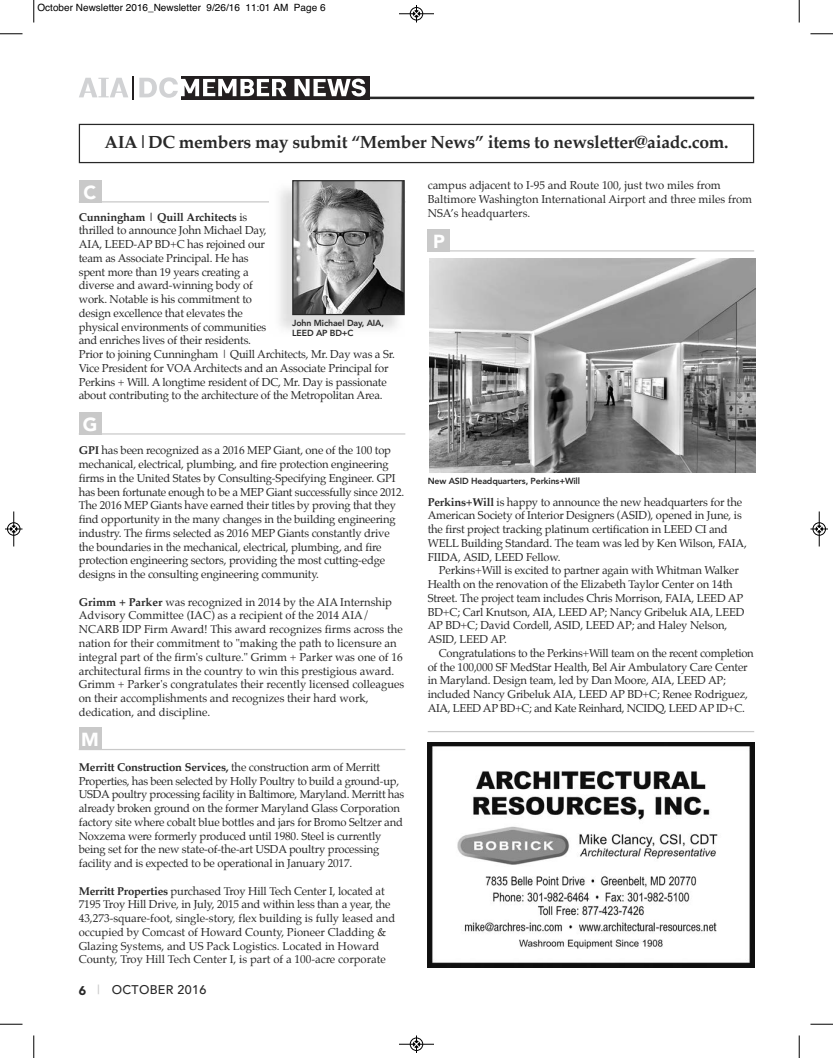
<style>
.page{position:relative;width:833px;height:1058px;background:#fff}
.page>*{position:absolute;margin:0;border:0;box-sizing:border-box;transform-origin:0 0}
.t1{font:900 18.75px "Avenir";color:#fff}
.t2{font:700 17.5px "Palatino";letter-spacing:-.015em;color:#282828}
.t3{font:500 12.5px "Avenir";letter-spacing:.025em;color:#282828}
.t4{font:11.25px/13.8px "Palatino";letter-spacing:-.015em;color:#282828}
.t5{font:10px "Helvetica";color:#000}
.t6{font:800 8.75px/10px "Avenir";letter-spacing:-.015em;color:#282828}
.s1{font-weight:700}
.s2{font-weight:900}
.s3{color:#c9c9c9}
</style>
<div class="page">
<hr style="left:181px;top:97px;width:573px;height:2px;background:#282828">
<svg style="left:181px;top:76px;width:188px;height:21px"></svg>
<svg style="left:79px;top:78px;width:49px;height:19px"></svg>
<hr style="left:132px;top:76px;width:2px;height:23px;background:#231f20">
<svg style="left:139px;top:77px;width:147px;height:21px"></svg>
<svg style="left:294px;top:79px;width:71px;height:17px"></svg>
<div style="left:427px;top:229px;width:23px;height:23px;background:#c9c9c9"></div>
<hr style="left:427px;top:250px;width:327px;height:1px;background:#c9c9c9">
<div style="left:79px;top:412px;width:22px;height:22px;background:#c9c9c9"></div>
<hr style="left:79px;top:433px;width:326px;height:1px;background:#c9c9c9">
<div style="left:79px;top:727px;width:22px;height:23px;background:#c9c9c9"></div>
<hr style="left:79px;top:749px;width:326px;height:1px;background:#c9c9c9">
<img style="left:427px;top:742px;width:327px;height:226px">
<hr style="left:428px;top:731px;width:326px;height:1px;background:#c9c9c9">
<div style="left:79px;top:124px;width:675px;height:39px;border:1px solid #282828"></div>
<div style="left:79px;top:180px;width:22px;height:22px;background:#c9c9c9"></div>
<hr style="left:79px;top:201px;width:326px;height:1px;background:#c9c9c9">
<img style="left:270px;top:188px;width:135px;height:142px">
<img style="left:294px;top:182px;width:109px;height:131px">
<div style="left:292px;top:180px;width:113px;height:135px;border:1px solid #282828"></div>
<img style="left:429px;top:259px;width:326px;height:213px">
<svg style="left:33px;top:0;width:2px;height:22px"></svg>
<svg style="left:0;top:33px;width:22px;height:2px"></svg>
<svg style="left:798px;top:0;width:2px;height:22px"></svg>
<svg style="left:810px;top:33px;width:22px;height:2px"></svg>
<svg style="left:33px;top:1035px;width:2px;height:23px"></svg>
<svg style="left:0;top:1023px;width:22px;height:2px"></svg>
<svg style="left:798px;top:1035px;width:2px;height:23px"></svg>
<svg style="left:810px;top:1023px;width:22px;height:2px"></svg>
<hr style="left:399px;top:14px;width:35px;height:1px;background:#000">
<div style="left:410px;top:7px;width:13px;height:13px;border:1px solid #000;border-radius:50%"></div>
<svg style="left:413px;top:5px;width:6px;height:17px"></svg>
<hr style="left:399px;top:1044px;width:35px;height:1px;background:#000">
<div style="left:410px;top:1037px;width:13px;height:13px;border:1px solid #000;border-radius:50%"></div>
<svg style="left:413px;top:1035px;width:6px;height:17px"></svg>
<hr style="left:14px;top:511px;width:1px;height:35px;background:#000">
<div style="left:7px;top:522px;width:13px;height:13px;border:1px solid #000;border-radius:50%"></div>
<svg style="left:5px;top:526px;width:17px;height:6px"></svg>
<hr style="left:819px;top:511px;width:1px;height:35px;background:#000">
<div style="left:812px;top:522px;width:13px;height:13px;border:1px solid #000;border-radius:50%"></div>
<svg style="left:810px;top:526px;width:18px;height:6px"></svg>
<p class="t5" style="left:38px;top:2px;width:289px">October Newsletter 2016_Newsletter 9/26/16 11:01 AM Page 6</p>
<h2 class="t2" style="left:104px;top:134px;width:625px">AIA|DC members may submit “Member News” items to newsletter@aiadc.com.</h2>
<h1 class="t1" style="left:84px;top:176px;width:14px">C</h1>
<p class="t4" style="left:79px;top:211px;width:318px"><span class="s1">Cunningham | Quill Architects</span> is<br>thrilled to announce John Michael Day,<br>AIA, LEED-AP BD+C has rejoined our<br>team as Associate Principal. He has<br>spent more than 19 years creating a<br>diverse and award-winning body of<br>work. Notable is his commitment to<br>design excellence that elevates the<br>physical environments of communities<br>and enriches lives of their residents.<br>Prior to joining Cunningham | Quill Architects, Mr. Day was a Sr.<br>Vice President for VOA Architects and an Associate Principal for Perkins + Will. A longtime resident of DC, Mr. Day is passionate about contributing to the architecture of the Metropolitan Area.</p>
<p class="t6" style="left:292px;top:317px;width:93px">John Michael Day, AIA,<br>LEED AP BD+C</p>
<h1 class="t1" style="left:83px;top:408px;width:16px">G</h1>
<p class="t4" style="left:79px;top:444px;width:327px"><span class="s1">GPI</span> has been recognized as a 2016 MEP Giant, one of the 100 top mechanical, electrical, plumbing, and fire protection engineering firms in the United States by Consulting-Specifying Engineer. GPI has been fortunate enough to be a MEP Giant successfully since 2012.<br>The 2016 MEP Giants have earned their titles by proving that they find opportunity in the many changes in the building engineering industry. The firms selected as 2016 MEP Giants constantly drive the boundaries in the mechanical, electrical, plumbing, and fire protection engineering sectors, providing the most cutting-edge designs in the consulting engineering community.</p>
<p class="t4" style="left:79px;top:596px;width:327px"><span class="s1">Grimm + Parker</span> was recognized in 2014 by the AIA Internship Advisory Committee (IAC) as a recipient of the 2014 AIA/ NCARB IDP Firm Award! This award recognizes firms across the nation for their commitment to "making the path to licensure an integral part of the firm's culture." Grimm + Parker was one of 16 architectural firms in the country to win this prestigious award.<br>Grimm + Parker's congratulates their recently licensed colleagues on their accomplishments and recognizes their hard work, dedication, and discipline.</p>
<h1 class="t1" style="left:81px;top:724px;width:19px">M</h1>
<p class="t4" style="left:79px;top:760px;width:327px"><span class="s1">Merritt Construction Services,</span> the construction arm of Merritt Properties, has been selected by Holly Poultry to build a ground-up, USDA poultry processing facility in Baltimore, Maryland. Merritt has already broken ground on the former Maryland Glass Corporation factory site where cobalt blue bottles and jars for Bromo Seltzer and Noxzema were formerly produced until 1980. Steel is currently being set for the new state-of-the-art USDA poultry processing facility and is expected to be operational in January 2017.</p>
<p class="t4" style="left:79px;top:884px;width:318px"><span class="s1">Merritt Properties</span> purchased Troy Hill Tech Center I, located at 7195 Troy Hill Drive, in July, 2015 and within less than a year, the 43,273-square-foot, single-story, flex building is fully leased and occupied by Comcast of Howard County, Pioneer Cladding &amp; Glazing Systems, and US Pack Logistics. Located in Howard County, Troy Hill Tech Center I, is part of a 100-acre corporate</p>
<p class="t3" style="left:79px;top:979px;width:129px"><span class="s2">6</span> <span class="s3">|</span> OCTOBER 2016</p>
<p class="t4" style="left:427px;top:179px;width:326px">campus adjacent to I-95 and Route 100, just two miles from<br>Baltimore Washington International Airport and three miles from<br>NSA’s headquarters.</p>
<h1 class="t1" style="left:433px;top:225px;width:13px">P</h1>
<p class="t6" style="left:428px;top:476px;width:154px">New ASID Headquarters, Perkins+Will</p>
<p class="t4" style="left:427px;top:495px;width:321px"><span class="s1">Perkins+Will</span> is happy to announce the new headquarters for the American Society of Interior Designers (ASID), opened in June, is the first project tracking platinum certification in LEED CI and WELL Building Standard. The team was led by Ken Wilson, FAIA, FIIDA, ASID, LEED Fellow.</p>
<p class="t4" style="left:427px;top:564px;width:318px;text-indent:11px">Perkins+Will is excited to partner again with Whitman Walker Health on the renovation of the Elizabeth Taylor Center on 14th Street. The project team includes Chris Morrison, FAIA, LEED AP BD+C; Carl Knutson, AIA, LEED AP; Nancy Gribeluk AIA, LEED AP BD+C; David Cordell, ASID, LEED AP; and Haley Nelson, ASID, LEED AP.</p>
<p class="t4" style="left:427px;top:647px;width:327px;text-indent:11px">Congratulations to the Perkins+Will team on the recent completion of the 100,000 SF MedStar Health, Bel Air Ambulatory Care Center in Maryland. Design team, led by Dan Moore, AIA, LEED AP; included Nancy Gribeluk AIA, LEED AP BD+C; Renee Rodriguez, AIA, LEED AP BD+C; and Kate Reinhard, NCIDQ, LEED AP ID+C.</p>
</div>
